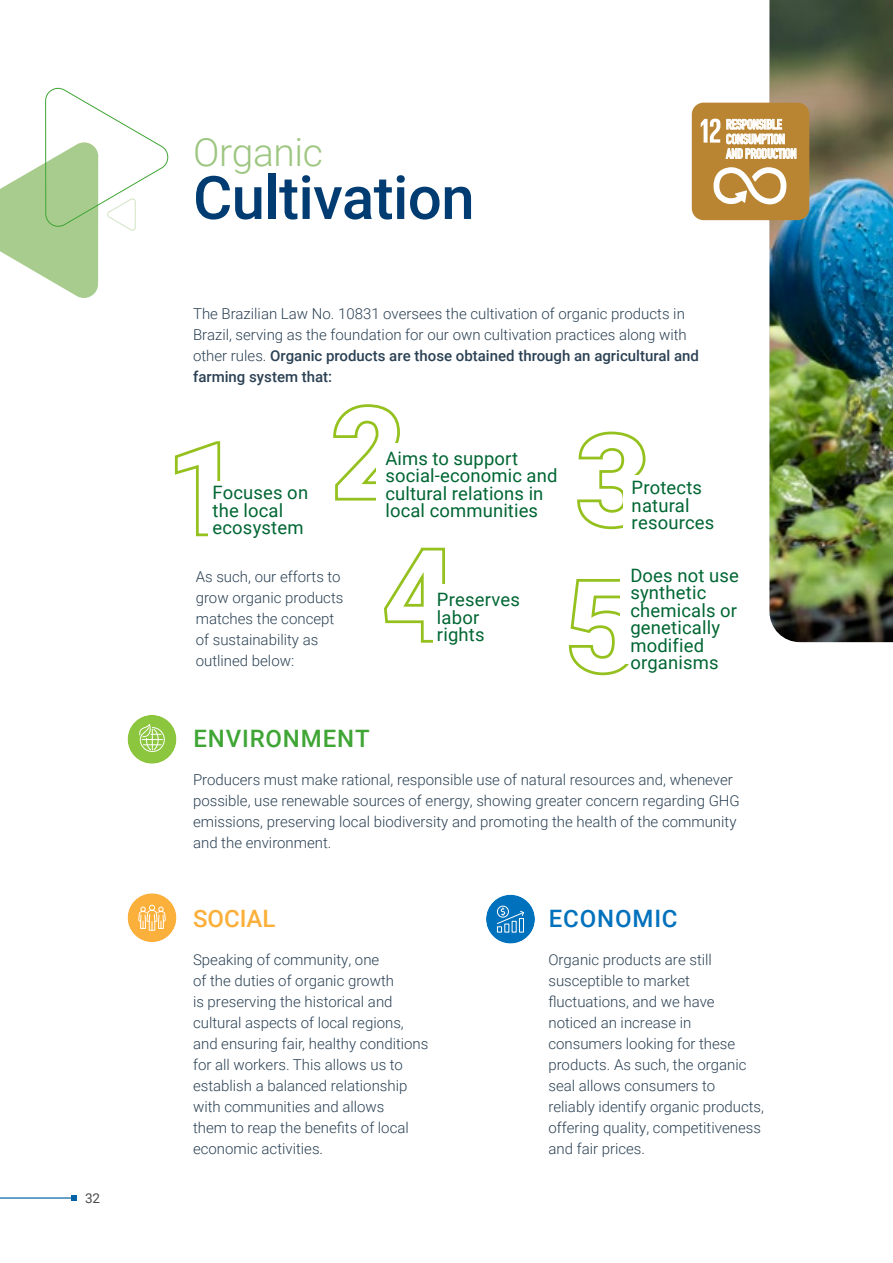
<style>
.page{position:relative;width:893px;height:1263px;background:#fff}
.page>*{position:absolute;margin:0;border:0;box-sizing:border-box;transform-origin:0 0}
.t1{font:500 60px "Roboto";letter-spacing:-.01em;color:#003c71}
.t2{font:300 39px "Roboto";letter-spacing:-.01em;color:#9dc681}
.t3{font:500 24px "Roboto";letter-spacing:.035em;color:#3fa535}
.t4{font:500 24px "Roboto";letter-spacing:.035em;color:#0071bc}
.t5{font:500 24px "Roboto";color:#fbb03b}
.t6{font:18.45px/17.5px "Roboto";letter-spacing:.01em;color:#063}
.t7{font:300 15px/21px "Roboto";color:#2b4154}
.t8{font:700 13.8px/14.7px "DIN Condensed";letter-spacing:-.02em;color:#fff}
.t9{font:13.5px "Roboto";color:#4a4a49}
.s1{font-weight:500}
</style>
<div class="page">
<hr style="left:0;top:1197px;width:73px;height:1px;background:#0063a5">
<svg style="left:71px;top:1195px;width:6px;height:6px"></svg>
<svg style="left:0;top:87px;width:169px;height:211px"></svg>
<img style="left:770px;top:0;width:123px;height:642px">
<div style="left:128px;top:715px;width:48px;height:49px;background:#8cc63f;border-radius:50%"></div>
<svg style="left:139px;top:724px;width:26px;height:28px"></svg>
<div style="left:128px;top:893px;width:48px;height:49px;background:#fbb03b;border-radius:50%"></div>
<svg style="left:138px;top:905px;width:28px;height:37px"></svg>
<div style="left:158px;top:920px;width:6px;height:9px;border:1px solid #fff"></div>
<div style="left:486px;top:895px;width:49px;height:48px;background:#0071bc;border-radius:50%"></div>
<div style="left:497px;top:906px;width:12px;height:12px;border:1px solid #fff;border-radius:50%"></div>
<svg style="left:496px;top:908px;width:28px;height:24px"></svg>
<div style="left:692px;top:103px;width:117px;height:117px;background:#b98532;border-radius:12px"></div>
<svg style="left:701px;top:119px;width:19px;height:24px"></svg>
<svg style="left:714px;top:167px;width:72px;height:37px"></svg>
<svg style="left:726px;top:119px;width:70px;height:40px"></svg>
<svg style="left:174px;top:441px;width:47px;height:96px"></svg>
<svg style="left:577px;top:431px;width:69px;height:99px"></svg>
<svg style="left:568px;top:579px;width:61px;height:97px"></svg>
<div style="left:208px;top:481px;width:106px;height:61px;background:#fff"></div>
<div style="left:623px;top:475px;width:106px;height:60px;background:#fff"></div>
<div style="left:620px;top:561px;width:105px;height:103px;background:#fff"></div>
<svg style="left:333px;top:404px;width:67px;height:97px"></svg>
<div style="left:376px;top:443px;width:106px;height:60px;background:#fff"></div>
<svg style="left:384px;top:547px;width:61px;height:96px"></svg>
<div style="left:434px;top:585px;width:105px;height:69px;background:#fff"></div>
<p class="t9" style="left:85px;top:1189px;width:17px">32</p>
<h2 class="t2" style="left:193px;top:125px;width:131px">Organic</h2>
<h1 class="t1" style="left:193px;top:156px;width:283px">Cultivation</h1>
<p class="t8" style="left:726px;top:117px;width:72px">RESPONSIBLE<br>CONSUMPTION<br>AND PRODUCTION</p>
<p class="t7" style="left:193px;top:302px;width:507px">The Brazilian Law No. 10831 oversees the cultivation of organic products in Brazil, serving as the foundation for our own cultivation practices along with other rules. <span class="s1">Organic products are those obtained through an agricultural and farming system that:</span></p>
<p class="t6" style="left:212px;top:483px;width:97px">Focuses on the local ecosystem</p>
<p class="t6" style="left:385px;top:449px;width:173px">Aims to support social-economic and cultural relations in local communities</p>
<p class="t6" style="left:632px;top:478px;width:84px">Protects natural resources</p>
<p class="t7" style="left:196px;top:566px;width:149px">As such, our efforts to grow organic products matches the concept of sustainability as outlined below:</p>
<p class="t6" style="left:437px;top:590px;width:85px">Preserves labor rights</p>
<p class="t6" style="left:630px;top:566px;width:110px">Does not use synthetic chemicals or genetically modified organisms</p>
<h3 class="t3" style="left:193px;top:721px;width:178px">ENVIRONMENT</h3>
<p class="t7" style="left:193px;top:768px;width:548px">Producers must make rational, responsible use of natural resources and, whenever possible, use renewable sources of energy, showing greater concern regarding GHG emissions, preserving local biodiversity and promoting the health of the community and the environment.</p>
<h3 class="t5" style="left:193px;top:902px;width:84px">SOCIAL</h3>
<p class="t7" style="left:193px;top:948px;width:237px">Speaking of community, one<br>of the duties of organic growth<br>is preserving the historical and cultural aspects of local regions, and ensuring fair, healthy conditions for all workers. This allows us to establish a balanced relationship with communities and allows<br>them to reap the benefits of local economic activities.</p>
<h3 class="t4" style="left:549px;top:902px;width:130px">ECONOMIC</h3>
<p class="t7" style="left:548px;top:948px;width:217px">Organic products are still susceptible to market fluctuations, and we have noticed an increase in consumers looking for these products. As such, the organic seal allows consumers to reliably identify organic products, offering quality, competitiveness and fair prices.</p>
</div>
